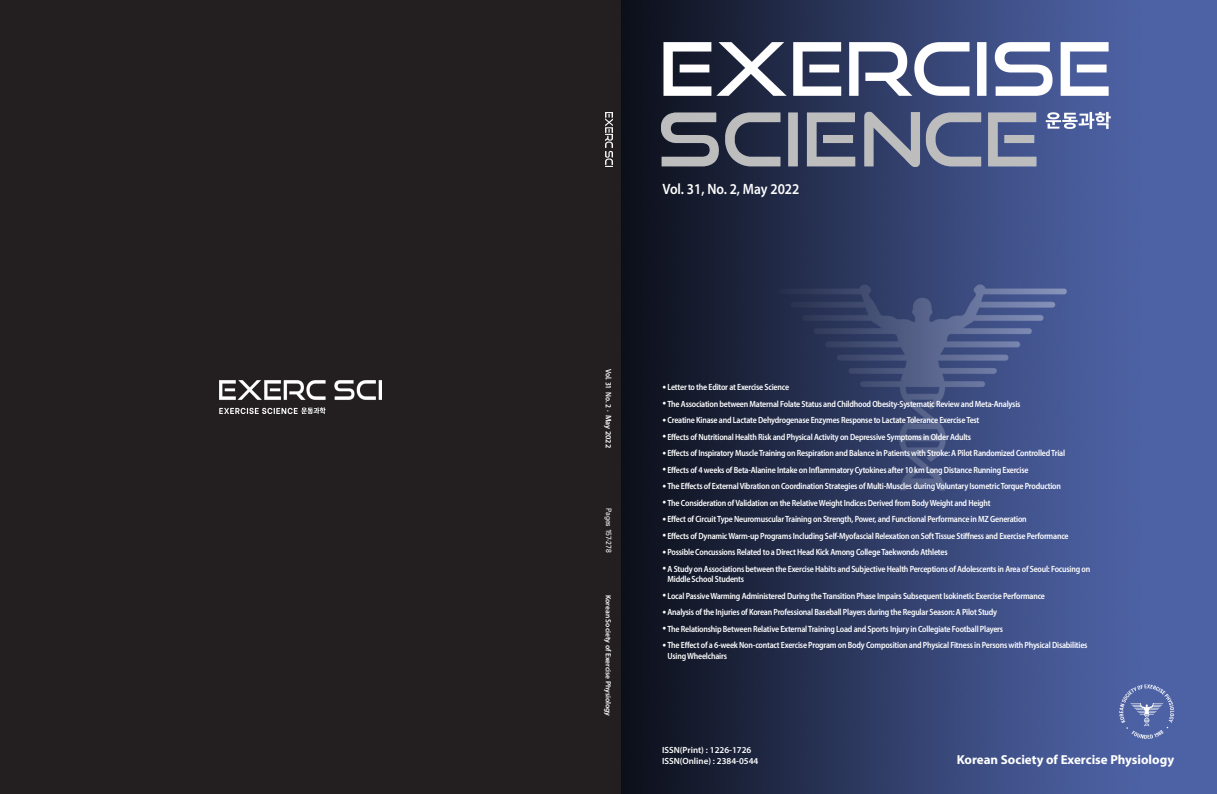
<style>
.page{position:relative;width:1217px;height:794px;background:#fff}
.page>*{position:absolute;margin:0;border:0;box-sizing:border-box;transform-origin:0 0}
.서지정보{font:600 15px "Myriad Pro";color:#fff;scale:.9 1}
.t1{font:700 13px "Myriad Pro";color:#fff}
.목차_제목_영문{font:600 semi-condensed 9px/10.8px "Myriad Pro";letter-spacing:-.025em;color:#fff;scale:.95 1}
.서지정보-2{font:600 9px "Myriad Pro";color:#fff}
.t2{font:600 8px "Myriad Pro";letter-spacing:-.01em;color:#fff;scale:.9 1}
.t3{font:600 7.5px "Myriad Pro";color:#fff}
.t4{font:7.5px "Univers LT Std";letter-spacing:-.01em;color:#fff;scale:.9 1}
.s1{font-family:"Helvetica Neue LT Std";font-weight:300;font-stretch:normal;font-size:8px}
</style>
<div class="page">
<div style="left:0;top:0;width:621px;height:794px;background:#231f20"></div>
<img style="left:605px;top:112px;width:7px;height:55px">
<img style="left:219px;top:380px;width:162px;height:33px">
<img style="left:621px;top:0;width:595px;height:794px">
<img style="left:1118px;top:683px;width:55px;height:56px">
<img style="left:661px;top:43px;width:449px;height:124px">
<p class="서지정보" style="left:662px;top:179px;width:154px">Vol. 31, No. 2, May 2022</p>
<p class="t2" style="left:613px;top:369px;width:89px;rotate:90deg">Vol. 31 No. 2 · May 2022</p>
<p class="t4" style="left:613px;top:508px;width:51px;rotate:90deg">Pages 157-278</p>
<p class="t3" style="left:613px;top:595px;width:123px;rotate:90deg">Korean Society of Exercise Physiology</p>
<p class="목차_제목_영문" style="left:662px;top:382px;width:135px"><span class="s1">•</span> Letter to the Editor at Exercise Science</p>
<p class="목차_제목_영문" style="left:662px;top:398px;width:378px"><span class="s1">•</span> The Association between Maternal Folate Status and Childhood Obesity-Systematic Review and Meta-Analysis</p>
<p class="목차_제목_영문" style="left:662px;top:415px;width:335px"><span class="s1">•</span> Creatine Kinase and Lactate Dehydrogenase Enzymes Response to Lactate Tolerance Exercise Test</p>
<p class="목차_제목_영문" style="left:662px;top:431px;width:326px"><span class="s1">•</span> Effects of Nutritional Health Risk and Physical Activity on Depressive Symptoms in Older Adults</p>
<p class="목차_제목_영문" style="left:662px;top:448px;width:425px"><span class="s1">•</span> Effects of Inspiratory Muscle Training on Respiration and Balance in Patients with Stroke: A Pilot Randomized Controlled Trial</p>
<p class="목차_제목_영문" style="left:662px;top:464px;width:387px"><span class="s1">•</span> Effects of 4 weeks of Beta-Alanine Intake on Inflammatory Cytokines after 10 km Long Distance Running Exercise</p>
<p class="목차_제목_영문" style="left:662px;top:481px;width:421px"><span class="s1">•</span> The Effects of External Vibration on Coordination Strategies of Multi-Muscles during Voluntary Isometric Torque Production</p>
<p class="목차_제목_영문" style="left:662px;top:497px;width:347px"><span class="s1">•</span> The Consideration of Validation on the Relative Weight Indices Derived from Body Weight and Height</p>
<p class="목차_제목_영문" style="left:662px;top:514px;width:385px"><span class="s1">•</span> Effect of Circuit Type Neuromuscular Training on Strength, Power, and Functional Performance in MZ Generation</p>
<p class="목차_제목_영문" style="left:662px;top:530px;width:429px"><span class="s1">•</span> Effects of Dynamic Warm-up Programs Including Self-Myofascial Relexation on Soft Tissue Stiffness and Exercise Performance</p>
<p class="목차_제목_영문" style="left:662px;top:547px;width:302px"><span class="s1">•</span> Possible Concussions Related to a Direct Head Kick Among College Taekwondo Athletes</p>
<p class="목차_제목_영문" style="left:667px;top:563px;width:446px;text-indent:-5px"><span class="s1">•</span> A Study on Associations between the Exercise Habits and Subjective Health Perceptions of Adolescents in Area of Seoul: Focusing on<br>Middle School Students</p>
<p class="목차_제목_영문" style="left:662px;top:590px;width:404px"><span class="s1">•</span> Local Passive Warming Administered During the Transition Phase Impairs Subsequent Isokinetic Exercise Performance</p>
<p class="목차_제목_영문" style="left:662px;top:607px;width:354px"><span class="s1">•</span> Analysis of the Injuries of Korean Professional Baseball Players during the Regular Season: A Pilot Study</p>
<p class="목차_제목_영문" style="left:662px;top:623px;width:360px"><span class="s1">•</span> The Relationship Between Relative External Training Load and Sports Injury in Collegiate Football Players</p>
<p class="목차_제목_영문" style="left:667px;top:640px;width:443px;text-indent:-5px"><span class="s1">•</span> The Effect of a 6-week Non-contact Exercise Program on Body Composition and Physical Fitness in Persons with Physical Disabilities<br>Using Wheelchairs</p>
<p class="서지정보-2" style="left:662px;top:744px;width:91px">ISSN(Print) : 1226-1726</p>
<p class="서지정보-2" style="left:662px;top:755px;width:98px">ISSN(Online) : 2384-0544</p>
<p class="t1" style="left:956px;top:750px;width:219px">Korean Society of Exercise Physiology</p>
</div>
